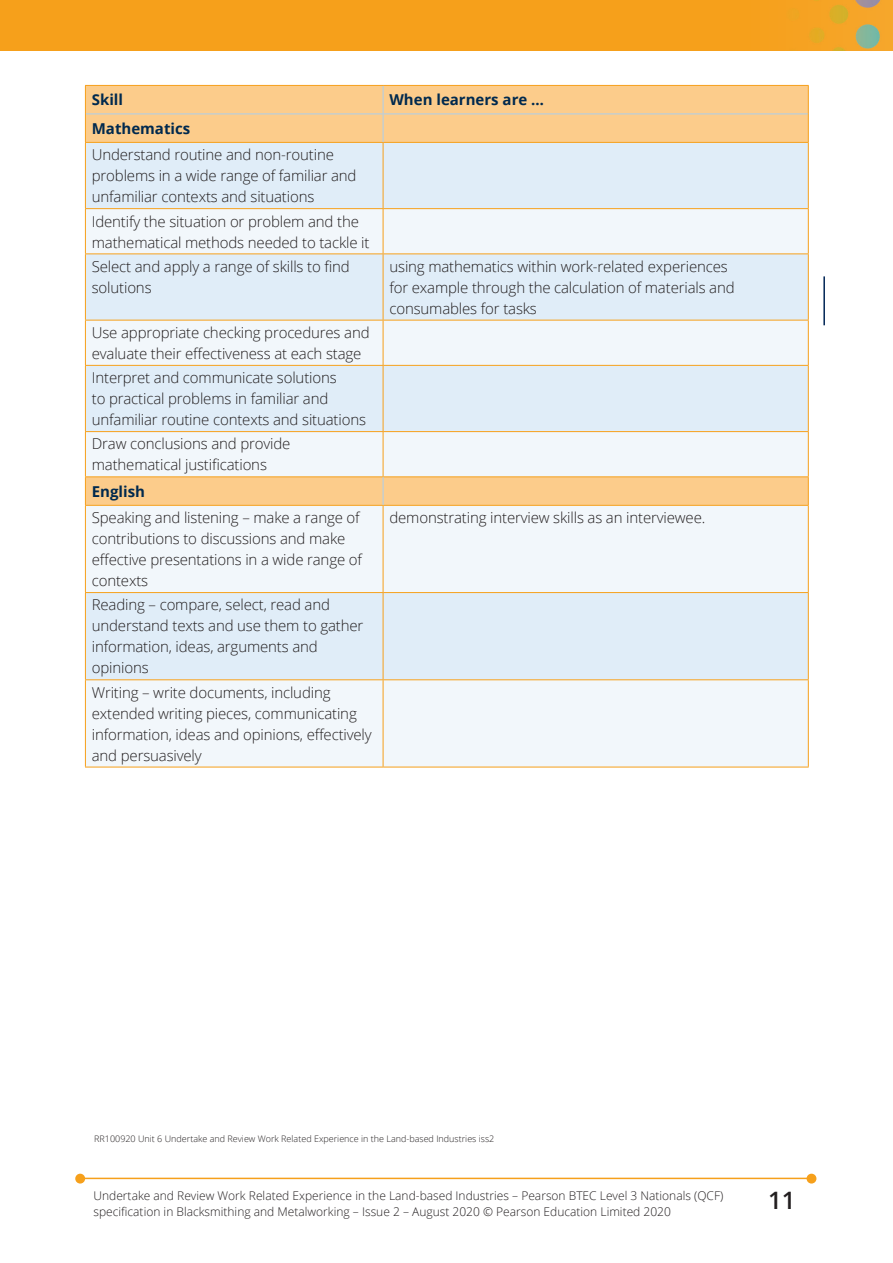
<style>
.page{position:relative;width:893px;height:1263px;background:#fff}
.page>*{position:absolute;margin:0;border:0;box-sizing:border-box;transform-origin:0 0}
.t1{font:600 24px "Open Sans";color:#231f20}
.table_text{font:300 15px/21px "Open Sans";letter-spacing:-.01em;color:#231f20}
.table_head{font:700 15px "Open Sans";color:#00294e}
.t2{font:300 12px/16.5px "Open Sans";color:#231f20}
.t3{font:300 9px "Open Sans";color:#231f20}
</style>
<div class="page">
<img style="left:0;top:0;width:893px;height:51px">
<hr style="left:82px;top:1178px;width:728px;height:1px;background:#f6a01b">
<div style="left:807px;top:1174px;width:9px;height:9px;background:#f6a01b;border-radius:50%"></div>
<div style="left:807px;top:1174px;width:9px;height:9px;border:2px solid #f6a01b;border-radius:50%"></div>
<div style="left:76px;top:1174px;width:8px;height:9px;background:#f6a01b;border-radius:50%"></div>
<div style="left:75px;top:1174px;width:10px;height:9px;border:2px solid #f6a01b;border-radius:50%"></div>
<div style="left:86px;top:86px;width:722px;height:56px;background:#fccc8b"></div>
<div style="left:86px;top:143px;width:722px;height:65px;background:#e0edf8"></div>
<svg style="left:86px;top:209px;width:722px;height:558px;fill:#f2f7fb"></svg>
<hr style="left:86px;top:114px;width:297px;height:1px;background:#accfed">
<hr style="left:383px;top:114px;width:425px;height:1px;background:#accfed">
<hr style="left:85px;top:85px;width:298px;height:1px;background:#f6a01b">
<hr style="left:383px;top:85px;width:426px;height:1px;background:#f6a01b">
<hr style="left:85px;top:143px;width:1px;height:65px;background:#f6a01b">
<hr style="left:383px;top:143px;width:1px;height:65px;background:#f6a01b">
<hr style="left:808px;top:143px;width:1px;height:65px;background:#f6a01b">
<hr style="left:85px;top:209px;width:1px;height:44px;background:#f6a01b">
<hr style="left:85px;top:208px;width:298px;height:1px;background:#f6a01b">
<hr style="left:383px;top:209px;width:1px;height:44px;background:#f6a01b">
<hr style="left:808px;top:209px;width:1px;height:44px;background:#f6a01b">
<hr style="left:383px;top:208px;width:426px;height:1px;background:#f6a01b">
<hr style="left:85px;top:254px;width:1px;height:66px;background:#f6a01b">
<hr style="left:85px;top:253px;width:298px;height:1px;background:#f6a01b">
<hr style="left:383px;top:254px;width:1px;height:66px;background:#f6a01b">
<hr style="left:808px;top:254px;width:1px;height:66px;background:#f6a01b">
<hr style="left:383px;top:253px;width:426px;height:1px;background:#f6a01b">
<hr style="left:85px;top:320px;width:1px;height:45px;background:#f6a01b">
<hr style="left:85px;top:320px;width:298px;height:1px;background:#f6a01b">
<hr style="left:383px;top:320px;width:1px;height:45px;background:#f6a01b">
<hr style="left:808px;top:320px;width:1px;height:45px;background:#f6a01b">
<hr style="left:383px;top:320px;width:426px;height:1px;background:#f6a01b">
<hr style="left:85px;top:366px;width:1px;height:65px;background:#f6a01b">
<hr style="left:85px;top:365px;width:298px;height:1px;background:#f6a01b">
<hr style="left:383px;top:366px;width:1px;height:65px;background:#f6a01b">
<hr style="left:808px;top:366px;width:1px;height:65px;background:#f6a01b">
<hr style="left:383px;top:365px;width:426px;height:1px;background:#f6a01b">
<hr style="left:85px;top:432px;width:1px;height:44px;background:#f6a01b">
<hr style="left:85px;top:431px;width:298px;height:1px;background:#f6a01b">
<hr style="left:383px;top:432px;width:1px;height:44px;background:#f6a01b">
<hr style="left:808px;top:432px;width:1px;height:44px;background:#f6a01b">
<hr style="left:383px;top:431px;width:426px;height:1px;background:#f6a01b">
<hr style="left:85px;top:506px;width:1px;height:86px;background:#f6a01b">
<hr style="left:383px;top:506px;width:1px;height:86px;background:#f6a01b">
<hr style="left:808px;top:506px;width:1px;height:86px;background:#f6a01b">
<hr style="left:85px;top:593px;width:1px;height:86px;background:#f6a01b">
<hr style="left:85px;top:592px;width:298px;height:1px;background:#f6a01b">
<hr style="left:383px;top:593px;width:1px;height:86px;background:#f6a01b">
<hr style="left:808px;top:593px;width:1px;height:86px;background:#f6a01b">
<hr style="left:383px;top:592px;width:426px;height:1px;background:#f6a01b">
<hr style="left:85px;top:767px;width:298px;height:1px;background:#f6a01b">
<hr style="left:85px;top:680px;width:1px;height:87px;background:#f6a01b">
<hr style="left:85px;top:679px;width:298px;height:1px;background:#f6a01b">
<hr style="left:383px;top:767px;width:426px;height:1px;background:#f6a01b">
<hr style="left:383px;top:680px;width:1px;height:87px;background:#f6a01b">
<hr style="left:808px;top:680px;width:1px;height:87px;background:#f6a01b">
<hr style="left:383px;top:679px;width:426px;height:1px;background:#f6a01b">
<hr style="left:85px;top:476px;width:298px;height:1px;background:#f6a01b">
<svg style="left:85px;top:477px;width:1px;height:28px"></svg>
<hr style="left:383px;top:476px;width:426px;height:1px;background:#f6a01b">
<svg style="left:808px;top:477px;width:1px;height:28px"></svg>
<hr style="left:85px;top:505px;width:298px;height:1px;background:#f6a01b">
<hr style="left:383px;top:505px;width:426px;height:1px;background:#f6a01b">
<svg style="left:383px;top:477px;width:1px;height:28px"></svg>
<svg style="left:85px;top:86px;width:1px;height:56px"></svg>
<svg style="left:808px;top:86px;width:1px;height:56px"></svg>
<hr style="left:85px;top:142px;width:298px;height:1px;background:#f6a01b">
<hr style="left:383px;top:142px;width:426px;height:1px;background:#f6a01b">
<svg style="left:383px;top:86px;width:1px;height:56px"></svg>
<hr style="left:823px;top:276px;width:2px;height:49px;background:#002556">
<p class="table_head" style="left:92px;top:89px;width:33px">Skill</p>
<p class="table_head" style="left:389px;top:89px;width:156px">When learners are …</p>
<p class="table_head" style="left:92px;top:118px;width:100px">Mathematics</p>
<p class="table_text" style="left:92px;top:144px;width:266px">Understand routine and non-routine problems in a wide range of familiar and unfamiliar contexts and situations</p>
<p class="table_text" style="left:92px;top:210px;width:279px">Identify the situation or problem and the mathematical methods needed to tackle it</p>
<p class="table_text" style="left:92px;top:255px;width:260px">Select and apply a range of skills to find solutions</p>
<p class="table_text" style="left:389px;top:255px;width:347px">using mathematics within work-related experiences for example through the calculation of materials and consumables for tasks</p>
<p class="table_text" style="left:92px;top:322px;width:279px">Use appropriate checking procedures and evaluate their effectiveness at each stage</p>
<p class="table_text" style="left:92px;top:367px;width:276px">Interpret and communicate solutions<br>to practical problems in familiar and unfamiliar routine contexts and situations</p>
<p class="table_text" style="left:92px;top:433px;width:200px">Draw conclusions and provide mathematical justifications</p>
<p class="table_head" style="left:92px;top:481px;width:55px">English</p>
<p class="table_text" style="left:92px;top:507px;width:272px">Speaking and listening – make a range of contributions to discussions and make effective presentations in a wide range of contexts</p>
<p class="table_text" style="left:389px;top:507px;width:317px">demonstrating interview skills as an interviewee.</p>
<p class="table_text" style="left:92px;top:594px;width:273px">Reading – compare, select, read and understand texts and use them to gather information, ideas, arguments and opinions</p>
<p class="table_text" style="left:92px;top:681px;width:281px">Writing – write documents, including extended writing pieces, communicating information, ideas and opinions, effectively and persuasively</p>
<p class="t3" style="left:94px;top:1133px;width:402px">RR100920 Unit 6 Undertake and Review Work Related Experience in the Land-based Industries iss2</p>
<p class="t2" style="left:94px;top:1187px;width:631px">Undertake and Review Work Related Experience in the Land-based Industries – Pearson BTEC Level 3 Nationals (QCF) specification in Blacksmithing and Metalworking – Issue 2 – August 2020 © Pearson Education Limited 2020</p>
<h1 class="t1" style="left:768px;top:1184px;width:29px">11</h1>
</div>
